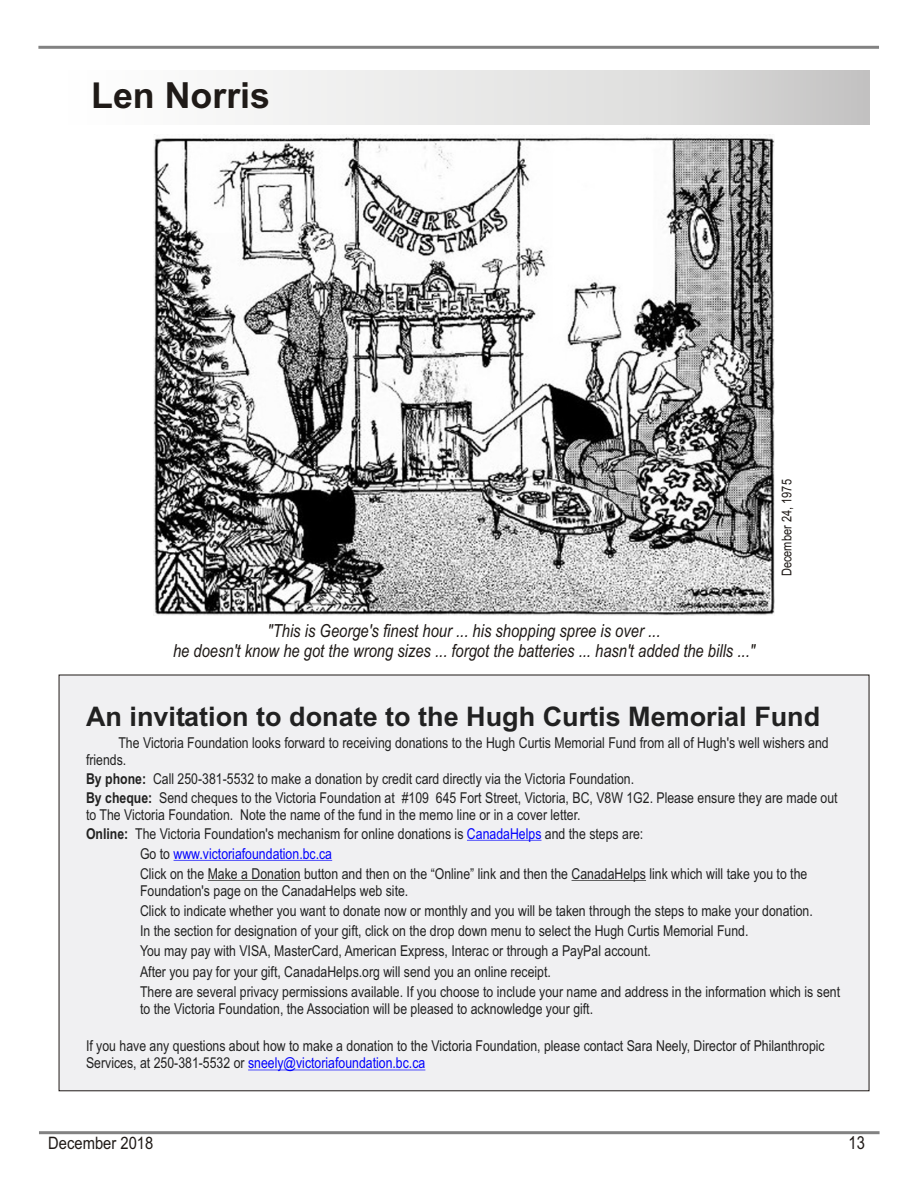
<style>
.page{position:relative;width:918px;height:1188px;background:#fff}
.page>*{position:absolute;margin:0;border:0;box-sizing:border-box;transform-origin:0 0}
.t1{font:700 36px "Arial";color:#1f1a17}
.t2{font:700 27px "Arial";color:#212121}
.t3{font:italic 18px/20.2px "Arial Narrow";color:#1f1a17;text-align:center}
.t4{font:18px "Arial Narrow";color:#1f1a17}
.t5{font:17.1px "Arial Narrow";color:#1f1a17;scale:1.05 1}
.t6{font:15px/20.2px "Arial Narrow";color:#212121}
.t7{font:15px "Arial Narrow";color:#00f}
.t8{font:13.5px "Arial Narrow";color:#1f1a17}
.s1{font-weight:700}
.s2{color:#00f}
.s3{color:#212121}
</style>
<div class="page">
<hr style="left:39px;top:1131px;width:841px;height:3px;background:#828282">
<hr style="left:38px;top:46px;width:841px;height:3px;background:#828282">
<div style="left:64px;top:70px;width:805px;height:54px;background:linear-gradient(to right,#fff,#cccbca)"></div>
<div style="left:59px;top:675px;width:810px;height:416px;background:#f0f0f2"></div>
<hr style="left:208px;top:880px;width:93px;height:1px;background:#212121">
<hr style="left:572px;top:880px;width:74px;height:1px;background:#212121">
<hr style="left:467px;top:840px;width:75px;height:1px;background:#00f">
<hr style="left:174px;top:860px;width:158px;height:1px;background:#00f">
<hr style="left:248px;top:1070px;width:177px;height:1px;background:#00f">
<img style="left:154px;top:135px;width:621px;height:480px">
<h1 class="t1" style="left:91px;top:82px;width:180px">Len Norris</h1>
<p class="t3" style="left:173px;top:622px;width:584px">"This is George's finest hour ... his shopping spree is over ...<br>he doesn't know he got the wrong sizes ... forgot the batteries ... hasn't added the bills ..."</p>
<p class="t8" style="left:782px;top:576px;width:99px;rotate:-90deg">December 24, 1975</p>
<h2 class="t2" style="left:86px;top:707px;width:736px">An invitation to donate to the Hugh Curtis Memorial Fund</h2>
<p class="t6" style="left:86px;top:736px;width:744px;line-height:17px;text-indent:32px">The Victoria Foundation looks forward to receiving donations to the Hugh Curtis Memorial Fund from all of Hugh's well wishers and friends.</p>
<p class="t6" style="left:86px;top:770px;width:753px;line-height:18.9px"><span class="s1">By phone:</span> Call 250-381-5532 to make a donation by credit card directly via the Victoria Foundation.<br><span class="s1">By cheque:</span> Send cheques to the Victoria Foundation at #109 645 Fort Street, Victoria, BC, V8W 1G2. Please ensure they are made out</p>
<p class="t6" style="left:86px;top:806px;width:496px">to The Victoria Foundation. Note the name of the fund in the memo line or in a cover letter.</p>
<p class="t6" style="left:86px;top:824px;width:559px"><span class="s1">Online:</span> The Victoria Foundation's mechanism for online donations is <span class="s2">CanadaHelps</span> and the steps are:</p>
<p class="t7" style="left:140px;top:848px;width:194px"><span class="s3">Go to</span> www.victoriafoundation.bc.ca</p>
<p class="t6" style="left:140px;top:865px;width:669px">Click on the Make a Donation button and then on the “Online” link and then the CanadaHelps link which will take you to the</p>
<p class="t6" style="left:140px;top:882px;width:702px">Foundation's page on the CanadaHelps web site.<br>Click to indicate whether you want to donate now or monthly and you will be taken through the steps to make your donation.<br>In the section for designation of your gift, click on the drop down menu to select the Hugh Curtis Memorial Fund.<br>You may pay with VISA, MasterCard, American Express, Interac or through a PayPal account.<br>After you pay for your gift, CanadaHelps.org will send you an online receipt.<br>There are several privacy permissions available. If you choose to include your name and address in the information which is sent</p>
<p class="t6" style="left:140px;top:1000px;width:455px">to the Victoria Foundation, the Association will be pleased to acknowledge your gift.</p>
<p class="t6" style="left:86px;top:1039px;width:740px;line-height:17px">If you have any questions about how to make a donation to the Victoria Foundation, please contact Sara Neely, Director of Philanthropic<br>Services, at 250-381-5532 or <span class="s2">sneely@victoriafoundation.bc.ca</span></p>
<p class="t5" style="left:48px;top:1137px;width:102px">December 2018</p>
<p class="t4" style="left:849px;top:1136px;width:18px">13</p>
</div>
